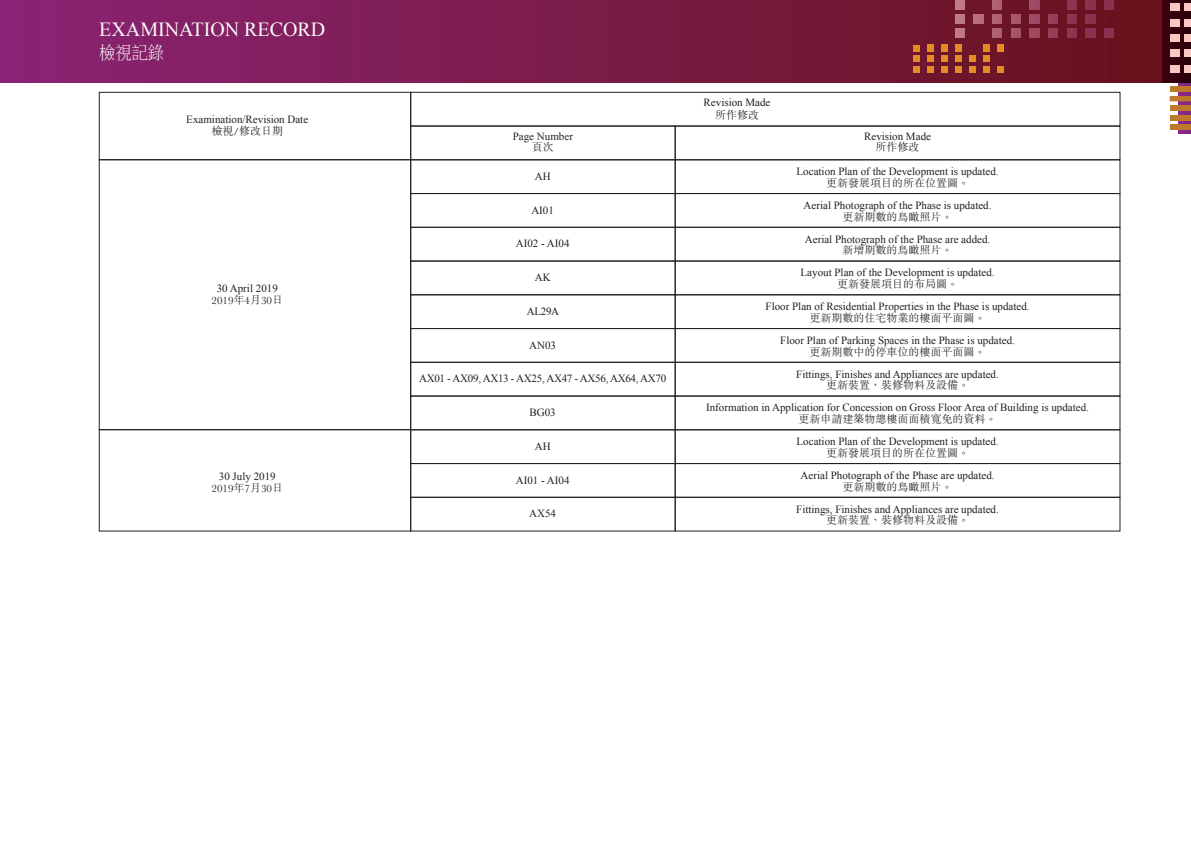
<style>
.page{position:relative;width:1191px;height:842px;background:#fff}
.page>*{position:absolute;margin:0;border:0;box-sizing:border-box;transform-origin:0 0}
.t1{font:20px "Times New Roman";color:#fafbfb}
.t2{font:18px "P Ming Li U";color:#fafbfb;scale:.9 1}
.t3{font:11px "Times New Roman";color:#231f20}
.t4{font:300 11px "M Sung";color:#231f20}
.t5{font:11px "Times New Roman";letter-spacing:-.025em;color:#231f20}
</style>
<div class="page">
<div style="left:0;top:0;width:1191px;height:83px;background:linear-gradient(to right,#8b2475,#671319)"></div>
<div style="left:1162px;top:0;width:29px;height:83px;background:#34020d"></div>
<svg style="left:1178px;top:83px;width:13px;height:51px"></svg>
<div style="left:1169px;top:65px;width:10px;height:7px;background:#fac7c2"></div>
<div style="left:1184px;top:65px;width:7px;height:7px;background:#fac7c2"></div>
<div style="left:1169px;top:49px;width:10px;height:8px;background:#fac7c2"></div>
<div style="left:1184px;top:49px;width:7px;height:8px;background:#fac7c2"></div>
<div style="left:1169px;top:34px;width:10px;height:8px;background:#fac7c2"></div>
<div style="left:1184px;top:34px;width:7px;height:8px;background:#fac7c2"></div>
<div style="left:1169px;top:19px;width:10px;height:8px;background:#fac7c2"></div>
<div style="left:1184px;top:19px;width:7px;height:8px;background:#fac7c2"></div>
<div style="left:1169px;top:4px;width:10px;height:7px;background:#fac7c2"></div>
<div style="left:1184px;top:4px;width:7px;height:7px;background:#fac7c2"></div>
<div style="left:1169px;top:87px;width:22px;height:5px;background:#be7a2a"></div>
<div style="left:1169px;top:96px;width:22px;height:5px;background:#be7a2a"></div>
<div style="left:1169px;top:106px;width:22px;height:5px;background:#be7a2a"></div>
<div style="left:1169px;top:115px;width:22px;height:5px;background:#be7a2a"></div>
<div style="left:1169px;top:125px;width:22px;height:5px;background:#be7a2a"></div>
<div style="left:913px;top:45px;width:6px;height:7px;background:#e48c24"></div>
<div style="left:913px;top:55px;width:6px;height:7px;background:#e48c24"></div>
<svg style="left:913px;top:66px;width:6px;height:6px"></svg>
<div style="left:927px;top:44px;width:6px;height:8px;background:#e48c24"></div>
<div style="left:927px;top:55px;width:6px;height:7px;background:#e48c24"></div>
<svg style="left:927px;top:66px;width:6px;height:6px"></svg>
<div style="left:941px;top:44px;width:7px;height:8px;background:#e48c24"></div>
<div style="left:941px;top:55px;width:7px;height:7px;background:#e48c24"></div>
<div style="left:941px;top:66px;width:7px;height:6px;background:#e48c24"></div>
<div style="left:955px;top:44px;width:7px;height:8px;background:#e48c24"></div>
<div style="left:955px;top:55px;width:7px;height:7px;background:#e48c24"></div>
<div style="left:955px;top:66px;width:7px;height:6px;background:#e48c24"></div>
<div style="left:969px;top:55px;width:7px;height:7px;background:#e48c24"></div>
<div style="left:969px;top:66px;width:7px;height:6px;background:#e48c24"></div>
<div style="left:983px;top:44px;width:7px;height:8px;background:#e48c24"></div>
<div style="left:983px;top:55px;width:7px;height:7px;background:#e48c24"></div>
<div style="left:983px;top:66px;width:7px;height:6px;background:#e48c24"></div>
<div style="left:997px;top:44px;width:7px;height:8px;background:#e48c24"></div>
<div style="left:997px;top:66px;width:7px;height:6px;background:#e48c24"></div>
<svg style="left:955px;top:0;width:9px;height:37px"></svg>
<svg style="left:973px;top:14px;width:10px;height:9px"></svg>
<svg style="left:992px;top:0;width:9px;height:37px"></svg>
<svg style="left:1011px;top:14px;width:9px;height:23px"></svg>
<svg style="left:1029px;top:0;width:10px;height:37px"></svg>
<svg style="left:1048px;top:14px;width:9px;height:23px"></svg>
<svg style="left:1067px;top:0;width:9px;height:37px"></svg>
<svg style="left:1085px;top:0;width:10px;height:37px"></svg>
<svg style="left:1104px;top:0;width:9px;height:9px"></svg>
<svg style="left:1104px;top:28px;width:9px;height:9px"></svg>
<div style="left:410px;top:126px;width:265px;height:34px;border:1px solid #231f20"></div>
<div style="left:410px;top:92px;width:710px;height:34px;border:1px solid #231f20"></div>
<div style="left:99px;top:92px;width:312px;height:68px;border:1px solid #231f20"></div>
<div style="left:99px;top:159px;width:312px;height:271px;border:1px solid #231f20"></div>
<div style="left:99px;top:429px;width:312px;height:102px;border:1px solid #231f20"></div>
<div style="left:675px;top:126px;width:445px;height:34px;border:1px solid #231f20"></div>
<div style="left:410px;top:193px;width:265px;height:35px;border:1px solid #231f20"></div>
<div style="left:675px;top:193px;width:445px;height:35px;border:1px solid #231f20"></div>
<div style="left:410px;top:160px;width:265px;height:34px;border:1px solid #231f20"></div>
<div style="left:675px;top:160px;width:445px;height:34px;border:1px solid #231f20"></div>
<div style="left:410px;top:463px;width:265px;height:35px;border:1px solid #231f20"></div>
<div style="left:675px;top:463px;width:445px;height:35px;border:1px solid #231f20"></div>
<div style="left:410px;top:497px;width:265px;height:34px;border:1px solid #231f20"></div>
<div style="left:675px;top:497px;width:445px;height:34px;border:1px solid #231f20"></div>
<div style="left:410px;top:261px;width:265px;height:34px;border:1px solid #231f20"></div>
<div style="left:675px;top:261px;width:445px;height:34px;border:1px solid #231f20"></div>
<div style="left:410px;top:328px;width:265px;height:35px;border:1px solid #231f20"></div>
<div style="left:675px;top:328px;width:445px;height:35px;border:1px solid #231f20"></div>
<div style="left:410px;top:396px;width:265px;height:34px;border:1px solid #231f20"></div>
<div style="left:675px;top:396px;width:445px;height:34px;border:1px solid #231f20"></div>
<h1 class="t1" style="left:99px;top:16px;width:228px">EXAMINATION RECORD</h1>
<h2 class="t2" style="left:99px;top:44px;width:74px">檢視記錄</h2>
<p class="t3" style="left:186px;top:112px;width:123px">Examination/Revision Date</p>
<p class="t4" style="left:211px;top:125px;width:73px">檢視/修改日期</p>
<p class="t3" style="left:217px;top:281px;width:63px">30 April 2019</p>
<p class="t4" style="left:211px;top:294px;width:73px">2019年4月30日</p>
<p class="t3" style="left:219px;top:469px;width:58px">30 July 2019</p>
<p class="t4" style="left:211px;top:483px;width:73px">2019年7月30日</p>
<p class="t3" style="left:513px;top:128px;width:62px">Page Number</p>
<p class="t4" style="left:532px;top:142px;width:23px">頁次</p>
<p class="t3" style="left:535px;top:169px;width:17px">AH</p>
<p class="t3" style="left:703px;top:95px;width:68px">Revision Made</p>
<p class="t4" style="left:715px;top:109px;width:45px">所作修改</p>
<p class="t3" style="left:864px;top:128px;width:68px">Revision Made</p>
<p class="t4" style="left:875px;top:142px;width:45px">所作修改</p>
<p class="t3" style="left:796px;top:164px;width:203px">Location Plan of the Development is updated.</p>
<p class="t4" style="left:826px;top:177px;width:144px">更新發展項目的所在位置圖。</p>
<p class="t3" style="left:531px;top:203px;width:24px">AI01</p>
<p class="t3" style="left:803px;top:198px;width:189px">Aerial Photograph of the Phase is updated.</p>
<p class="t4" style="left:842px;top:211px;width:111px">更新期數的鳥瞰照片。</p>
<p class="t3" style="left:516px;top:236px;width:55px">AI02 - AI04</p>
<p class="t3" style="left:805px;top:231px;width:187px">Aerial Photograph of the Phase are added.</p>
<p class="t4" style="left:842px;top:245px;width:111px">新增期數的鳥瞰照片。</p>
<p class="t3" style="left:535px;top:270px;width:17px">AK</p>
<p class="t3" style="left:800px;top:265px;width:196px">Layout Plan of the Development is updated.</p>
<p class="t4" style="left:837px;top:279px;width:122px">更新發展項目的布局圖。</p>
<p class="t3" style="left:527px;top:304px;width:34px">AL29A</p>
<p class="t3" style="left:765px;top:299px;width:265px">Floor Plan of Residential Properties in the Phase is updated.</p>
<p class="t4" style="left:809px;top:312px;width:177px">更新期數的住宅物業的樓面平面圖。</p>
<p class="t3" style="left:529px;top:338px;width:28px">AN03</p>
<p class="t3" style="left:780px;top:333px;width:236px">Floor Plan of Parking Spaces in the Phase is updated.</p>
<p class="t4" style="left:809px;top:346px;width:177px">更新期數中的停車位的樓面平面圖。</p>
<p class="t5" style="left:419px;top:371px;width:249px">AX01 - AX09, AX13 - AX25, AX47 - AX56, AX64, AX70</p>
<p class="t3" style="left:796px;top:366px;width:204px">Fittings, Finishes and Appliances are updated.</p>
<p class="t4" style="left:826px;top:380px;width:144px">更新裝置、裝修物料及設備。</p>
<p class="t3" style="left:529px;top:405px;width:28px">BG03</p>
<p class="t3" style="left:706px;top:400px;width:384px">Information in Application for Concession on Gross Floor Area of Building is updated.</p>
<p class="t4" style="left:798px;top:413px;width:199px">更新申請建築物總樓面面積寬免的資料。</p>
<p class="t3" style="left:535px;top:439px;width:17px">AH</p>
<p class="t3" style="left:796px;top:434px;width:203px">Location Plan of the Development is updated.</p>
<p class="t4" style="left:826px;top:447px;width:144px">更新發展項目的所在位置圖。</p>
<p class="t3" style="left:516px;top:473px;width:55px">AI01 - AI04</p>
<p class="t3" style="left:800px;top:468px;width:195px">Aerial Photograph of the Phase are updated.</p>
<p class="t4" style="left:842px;top:481px;width:111px">更新期數的鳥瞰照片。</p>
<p class="t3" style="left:529px;top:506px;width:28px">AX54</p>
<p class="t3" style="left:796px;top:501px;width:204px">Fittings, Finishes and Appliances are updated.</p>
<p class="t4" style="left:826px;top:515px;width:144px">更新裝置、裝修物料及設備。</p>
</div>
